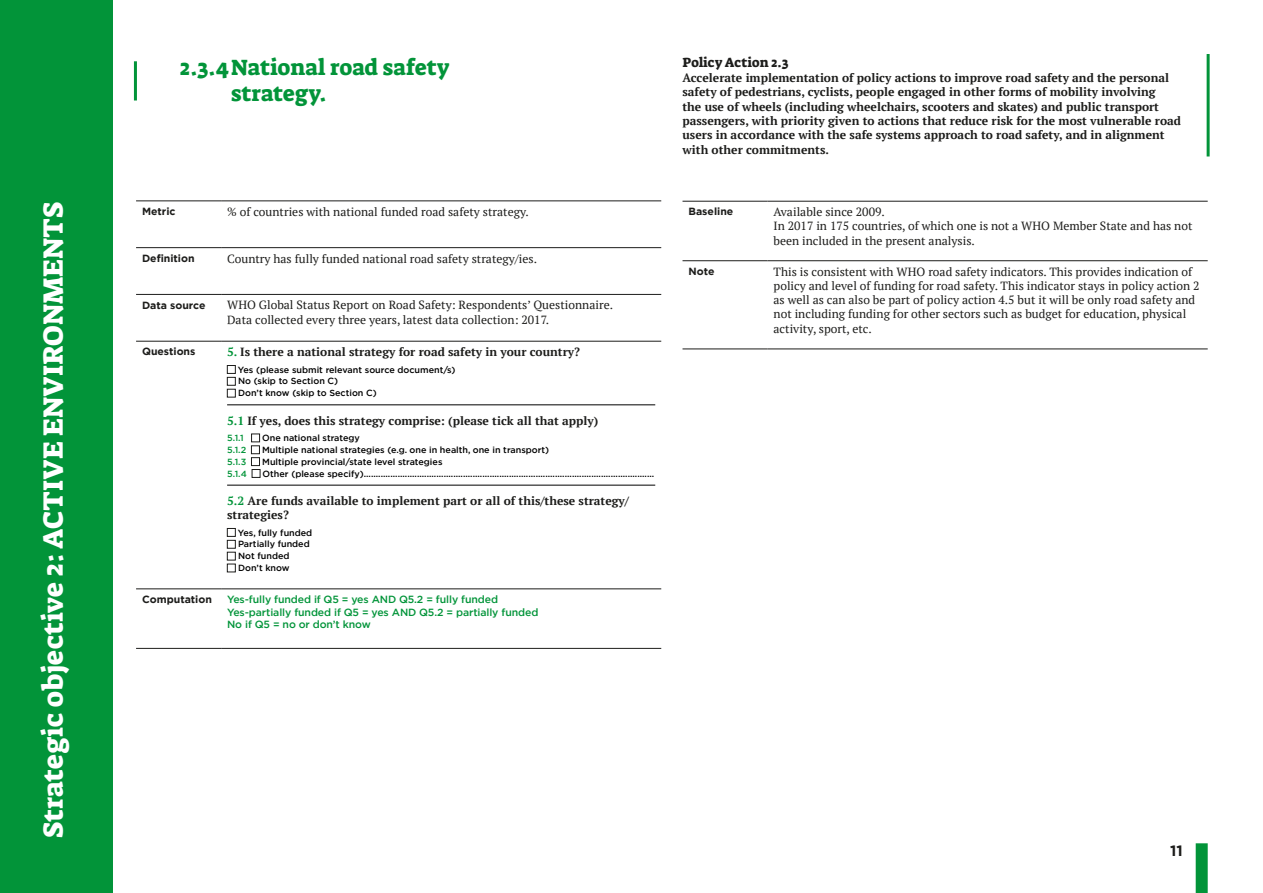
<style>
.page{position:relative;width:1263px;height:893px;background:#fff}
.page>*{position:absolute;margin:0;border:0;box-sizing:border-box;transform-origin:0 0}
.t1{font:28.5px "Suez One";color:#fff}
.t2{font:22.5px/25.5px "Suez One";letter-spacing:.005em;color:#029439}
.t3{font:700 15px "Gotham";color:#1d1d1b}
.t4{font:13.5px "Suez One";color:#1d1d1b}
.t5{font:700 12px/14.4px "PT Serif";color:#1d1d1b}
.t6{font:11.85px/14.2px "PT Serif";color:#1d1d1b}
.t7{font:700 11.85px/14.2px "PT Serif";color:#1d1d1b}
.t8{font:500 10.35px/12.5px "Gotham";letter-spacing:-.01em;color:#029439}
.t9{font:700 10.35px "Gotham";color:#1d1d1b}
.t10{font:500 8.85px/11.9px "Gotham";color:#000}
.t11{font:500 8.85px "Gotham";color:#029439}
.s1{color:#029439}
</style>
<div class="page">
<div style="left:0;top:0;width:113px;height:893px;background:#029439"></div>
<div style="left:1196px;top:843px;width:12px;height:50px;background:#029439"></div>
<hr style="left:136px;top:201px;width:85px;height:1px;background:#1d1d1b">
<hr style="left:136px;top:247px;width:85px;height:1px;background:#1d1d1b">
<hr style="left:221px;top:201px;width:440px;height:1px;background:#1d1d1b">
<hr style="left:221px;top:247px;width:440px;height:1px;background:#1d1d1b">
<hr style="left:136px;top:294px;width:85px;height:1px;background:#1d1d1b">
<hr style="left:221px;top:294px;width:440px;height:1px;background:#1d1d1b">
<hr style="left:136px;top:341px;width:85px;height:1px;background:#1d1d1b">
<hr style="left:221px;top:341px;width:440px;height:1px;background:#1d1d1b">
<hr style="left:136px;top:589px;width:85px;height:1px;background:#1d1d1b">
<hr style="left:221px;top:589px;width:440px;height:1px;background:#1d1d1b">
<hr style="left:136px;top:648px;width:85px;height:1px;background:#1d1d1b">
<hr style="left:221px;top:648px;width:440px;height:1px;background:#1d1d1b">
<hr style="left:227px;top:405px;width:428px;height:1px;background:#000">
<hr style="left:227px;top:485px;width:428px;height:1px;background:#000">
<div style="left:227px;top:365px;width:8px;height:9px;border:1px solid #1d1d1b"></div>
<div style="left:227px;top:377px;width:8px;height:8px;border:1px solid #1d1d1b"></div>
<div style="left:227px;top:389px;width:8px;height:8px;border:1px solid #1d1d1b"></div>
<div style="left:251px;top:434px;width:9px;height:8px;border:1px solid #1d1d1b"></div>
<div style="left:251px;top:446px;width:9px;height:8px;border:1px solid #1d1d1b"></div>
<div style="left:251px;top:457px;width:9px;height:9px;border:1px solid #1d1d1b"></div>
<div style="left:252px;top:469px;width:8px;height:9px;border:1px solid #1d1d1b"></div>
<div style="left:227px;top:528px;width:8px;height:9px;border:1px solid #1d1d1b"></div>
<div style="left:227px;top:540px;width:8px;height:8px;border:1px solid #1d1d1b"></div>
<div style="left:227px;top:552px;width:8px;height:8px;border:1px solid #1d1d1b"></div>
<div style="left:227px;top:564px;width:8px;height:8px;border:1px solid #1d1d1b"></div>
<hr style="left:1206px;top:54px;width:3px;height:102px;background:#029439">
<hr style="left:134px;top:61px;width:3px;height:40px;background:#029439">
<hr style="left:682px;top:201px;width:85px;height:1px;background:#1d1d1b">
<hr style="left:767px;top:201px;width:441px;height:1px;background:#1d1d1b">
<hr style="left:682px;top:260px;width:85px;height:1px;background:#1d1d1b">
<hr style="left:767px;top:260px;width:441px;height:1px;background:#1d1d1b">
<hr style="left:682px;top:349px;width:85px;height:1px;background:#1d1d1b">
<hr style="left:767px;top:349px;width:441px;height:1px;background:#1d1d1b">
<h1 class="t1" style="left:35px;top:838px;width:637px;rotate:-90deg">Strategic objective 2: ACTIVE ENVIRONMENTS</h1>
<h2 class="t2" style="left:231px;top:55px;width:220px;text-indent:-51px">2.3.4National road safety strategy.</h2>
<p class="t9" style="left:142px;top:205px;width:35px">Metric</p>
<p class="t6" style="left:227px;top:204px;width:303px">% of countries with national funded road safety strategy.</p>
<p class="t9" style="left:142px;top:251px;width:54px">Definition</p>
<p class="t6" style="left:227px;top:251px;width:312px">Country has fully funded national road safety strategy/ies.</p>
<p class="t9" style="left:142px;top:298px;width:65px">Data source</p>
<p class="t6" style="left:227px;top:298px;width:387px">WHO Global Status Report on Road Safety: Respondents’ Questionnaire.<br>Data collected every three years, latest data collection: 2017.</p>
<p class="t9" style="left:142px;top:345px;width:55px">Questions</p>
<p class="t7" style="left:227px;top:345px;width:354px"><span class="s1">5.</span> Is there a national strategy for road safety in your country?</p>
<p class="t10" style="left:238px;top:363px;width:219px">Yes (please submit relevant source document/s)<br>No (skip to Section C)<br>Don’t know (skip to Section C)</p>
<p class="t7" style="left:227px;top:413px;width:373px"><span class="s1">5.1</span> If yes, does this strategy comprise: (please tick all that apply)</p>
<p class="t11" style="left:227px;top:432px;width:18px">5.1.1</p>
<p class="t10" style="left:262px;top:432px;width:99px">One national strategy</p>
<p class="t11" style="left:227px;top:444px;width:21px">5.1.2</p>
<p class="t10" style="left:262px;top:444px;width:289px">Multiple national strategies (e.g. one in health, one in transport)</p>
<p class="t11" style="left:227px;top:456px;width:21px">5.1.3</p>
<p class="t10" style="left:262px;top:455px;width:182px">Multiple provincial/state level strategies</p>
<p class="t11" style="left:227px;top:468px;width:21px">5.1.4</p>
<p class="t10" style="left:263px;top:467px;width:393px">Other (please specify)........................................................................................................................</p>
<p class="t7" style="left:227px;top:493px;width:403px"><span class="s1">5.2</span> Are funds available to implement part or all of this/these strategy/ strategies?</p>
<p class="t10" style="left:238px;top:526px;width:76px">Yes, fully funded<br>Partially funded<br>Not funded<br>Don’t know</p>
<p class="t9" style="left:142px;top:593px;width:71px">Computation</p>
<p class="t8" style="left:227px;top:593px;width:313px">Yes-fully funded if Q5 = yes AND Q5.2 = fully funded<br>Yes-partially funded if Q5 = yes AND Q5.2 = partially funded<br>No if Q5 = no or don’t know</p>
<p class="t4" style="left:682px;top:54px;width:107px">Policy Action 2.3</p>
<p class="t5" style="left:682px;top:70px;width:500px">Accelerate implementation of policy actions to improve road safety and the personal safety of pedestrians, cyclists, people engaged in other forms of mobility involving<br>the use of wheels (including wheelchairs, scooters and skates) and public transport passengers, with priority given to actions that reduce risk for the most vulnerable road users in accordance with the safe systems approach to road safety, and in alignment with other commitments.</p>
<p class="t9" style="left:688px;top:205px;width:46px">Baseline</p>
<p class="t6" style="left:773px;top:205px;width:420px">Available since 2009.<br>In 2017 in 175 countries, of which one is not a WHO Member State and has not been included in the present analysis.</p>
<p class="t9" style="left:688px;top:264px;width:27px">Note</p>
<p class="t6" style="left:773px;top:264px;width:428px">This is consistent with WHO road safety indicators. This provides indication of policy and level of funding for road safety. This indicator stays in policy action 2 as well as can also be part of policy action 4.5 but it will be only road safety and not including funding for other sectors such as budget for education, physical activity, sport, etc.</p>
<p class="t3" style="left:1170px;top:840px;width:14px">11</p>
</div>
